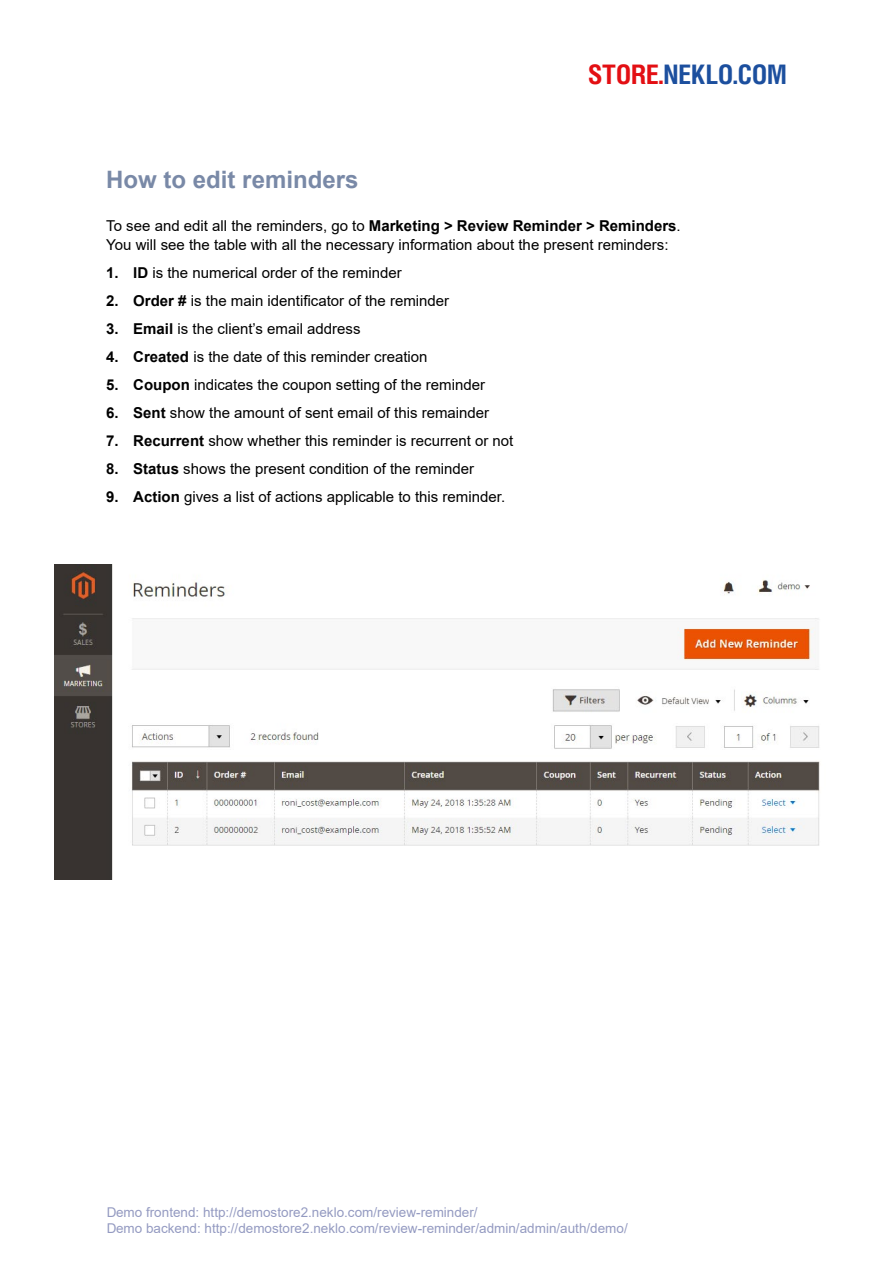
<style>
.page{position:relative;width:893px;height:1263px;background:#fff}
.page>*{position:absolute;margin:0;border:0;box-sizing:border-box;transform-origin:0 0}
.t1{font:27px "War Helios Cond C Bold";color:#1c4f9e}
.t2{font:700 24px "Arial";color:#7989a7}
.t3{font:15px/19.5px "Arial";color:#000}
.t4{font:13.5px/16.5px "Arial";color:#283583}
.s1{color:#e30f13}
.s2{font-weight:700}
</style>
<div class="page">
<img style="left:54px;top:565px;width:766px;height:314px">
<h1 class="t1" style="left:588px;top:57px;width:200px"><span class="s1">STORE.</span>NEKLO.COM</h1>
<h2 class="t2" style="left:106px;top:162px;width:254px">How to edit reminders</h2>
<p class="t3" style="left:106px;top:215px;width:576px">To see and edit all the reminders, go to <span class="s2">Marketing &gt; Review Reminder &gt; Reminders</span>.<br>You will see the table with all the necessary information about the present reminders:</p>
<p class="t3" style="left:106px;top:263px;width:297px"><span class="s2">1. ID</span> is the numerical order of the reminder</p>
<p class="t3" style="left:106px;top:291px;width:344px"><span class="s2">2. Order #</span> is the main identificator of the reminder</p>
<p class="t3" style="left:106px;top:319px;width:256px"><span class="s2">3. Email</span> is the client’s email address</p>
<p class="t3" style="left:106px;top:347px;width:323px"><span class="s2">4. Created</span> is the date of this reminder creation</p>
<p class="t3" style="left:106px;top:375px;width:380px"><span class="s2">5. Coupon</span> indicates the coupon setting of the reminder</p>
<p class="t3" style="left:106px;top:403px;width:384px"><span class="s2">6. Sent</span> show the amount of sent email of this remainder</p>
<p class="t3" style="left:106px;top:431px;width:409px"><span class="s2">7. Recurrent</span> show whether this reminder is recurrent or not</p>
<p class="t3" style="left:106px;top:459px;width:369px"><span class="s2">8. Status</span> shows the present condition of the reminder</p>
<p class="t3" style="left:106px;top:487px;width:400px"><span class="s2">9. Action</span> gives a list of actions applicable to this reminder.</p>
<p class="t4" style="left:106px;top:1204px;width:523px">Demo frontend: http://demostore2.neklo.com/review-reminder/<br>Demo backend: http://demostore2.neklo.com/review-reminder/admin/admin/auth/demo/</p>
</div>
